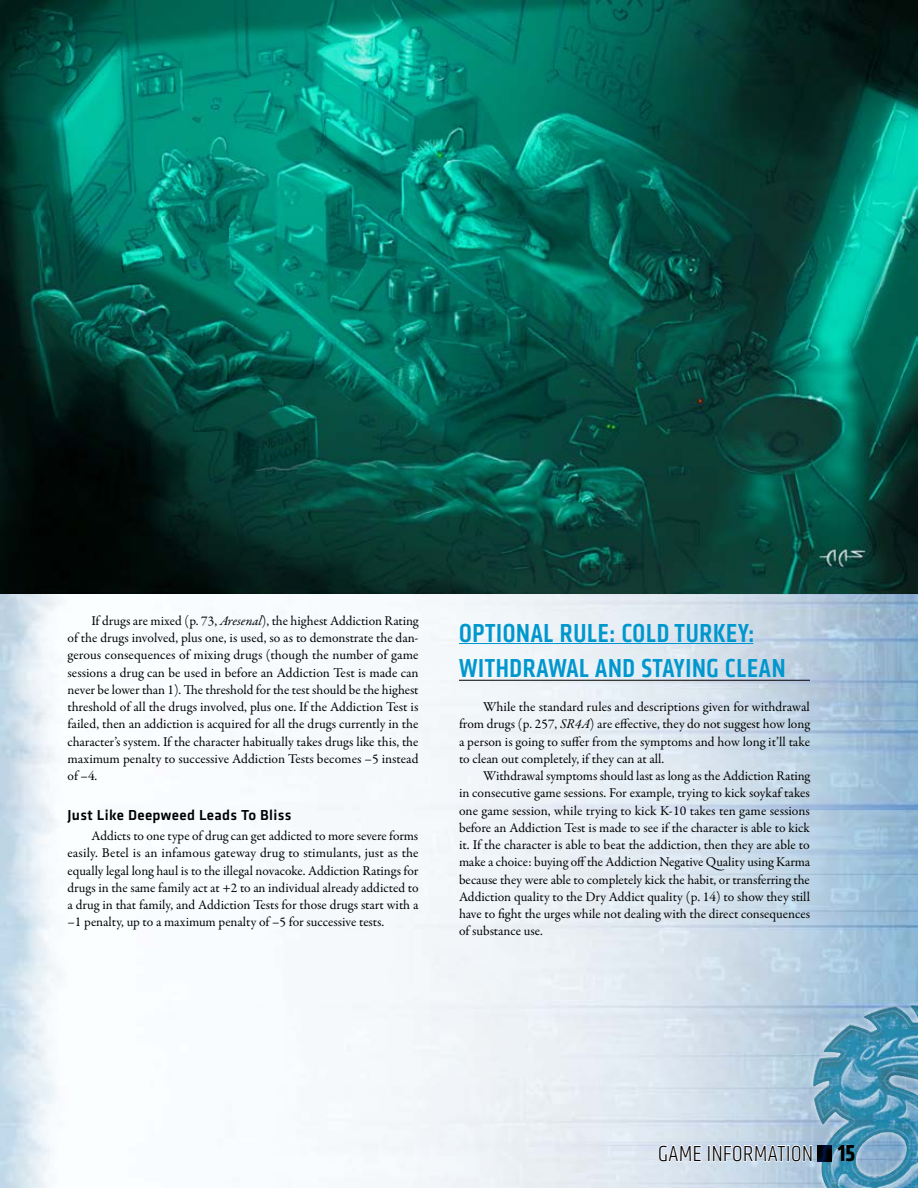
<style>
.page{position:relative;width:918px;height:1188px;background:#fff}
.page>*{position:absolute;margin:0;border:0;box-sizing:border-box;transform-origin:0 0}
.t1{font:500 condensed 27px/34.5px "Klavika";letter-spacing:.025em;color:#0097ce}
.t2{font:300 condensed 22.5px "Klavika";letter-spacing:.025em;color:#000}
.t3{font:500 15px "Klavika";letter-spacing:.025em;color:#000}
.t4{font:13.5px/17.2px "Garamond Premr Pro";color:#000;text-align:justify}
.s1{font-style:italic}
.s2{font-weight:700;font-size:24px}
</style>
<div class="page">
<img style="left:0;top:594px;width:918px;height:594px">
<svg style="left:807px;top:999px;width:111px;height:189px;background:#69a3c1"></svg>
<img style="left:813px;top:1005px;width:105px;height:82px">
<svg style="left:658px;top:1139px;width:44px;height:24px"></svg>
<svg style="left:708px;top:1139px;width:105px;height:27px"></svg>
<div style="left:816px;top:1143px;width:18px;height:19px;background:#0097ce;opacity:.5"></div>
<hr style="left:459px;top:643px;width:294px;height:1px;background:#0097ce">
<hr style="left:459px;top:680px;width:351px;height:1px;background:#000">
<img style="left:0;top:0;width:918px;height:594px">
<p class="t4" style="left:68px;top:612px;width:353px;text-indent:24px">If drugs are mixed (p. 73, <span class="s1">Aresenal</span>), the highest Addiction Rating of the drugs involved, plus one, is used, so as to demonstrate the dan&shy;gerous consequences of mixing drugs (though the number of game sessions a drug can be used in before an Addiction Test is made can never be lower than 1). The threshold for the test should be the highest threshold of all the drugs involved, plus one. If the Addiction Test is failed, then an addiction is acquired for all the drugs currently in the character’s system. If the character habitually takes drugs like this, the maximum penalty to successive Addiction Tests becomes –5 instead of –4.</p>
<p class="t3" style="left:68px;top:807px;width:226px">Just Like Deepweed Leads To Bliss</p>
<p class="t4" style="left:68px;top:828px;width:353px;text-indent:24px">Addicts to one type of drug can get addicted to more severe forms easily. Betel is an infamous gateway drug to stimulants, just as the equally legal long haul is to the illegal novacoke. Addiction Ratings for drugs in the same family act at +2 to an individual already addicted to a drug in that family, and Addiction Tests for those drugs start with a –1 penalty, up to a maximum penalty of –5 for successive tests.</p>
<h1 class="t1" style="left:459px;top:616px;width:328px">OPTIONAL RULE: COLD TURKEY:<br>WITHDRAWAL AND STAYING CLEAN</h1>
<p class="t4" style="left:459px;top:698px;width:352px;text-indent:24px">While the standard rules and descriptions given for withdrawal from drugs (p. 257, <span class="s1">SR4A</span>) are effective, they do not suggest how long a person is going to suffer from the symptoms and how long it’ll take to clean out completely, if they can at all.</p>
<p class="t4" style="left:459px;top:767px;width:353px;text-indent:24px">Withdrawal symptoms should last as long as the Addiction Rating in consecutive game sessions. For example, trying to kick soykaf takes one game session, while trying to kick K-10 takes ten game sessions before an Addiction Test is made to see if the character is able to kick it. If the character is able to beat the addiction, then they are able to make a choice: buying off the Addiction Negative Quality using Karma because they were able to completely kick the habit, or transferring the Addiction quality to the Dry Addict quality (p. 14) to show they still have to fight the urges while not dealing with the direct consequences of substance use.</p>
<h2 class="t2" style="left:658px;top:1141px;width:199px">GAME INFORMATION <span class="s2">15</span></h2>
</div>
